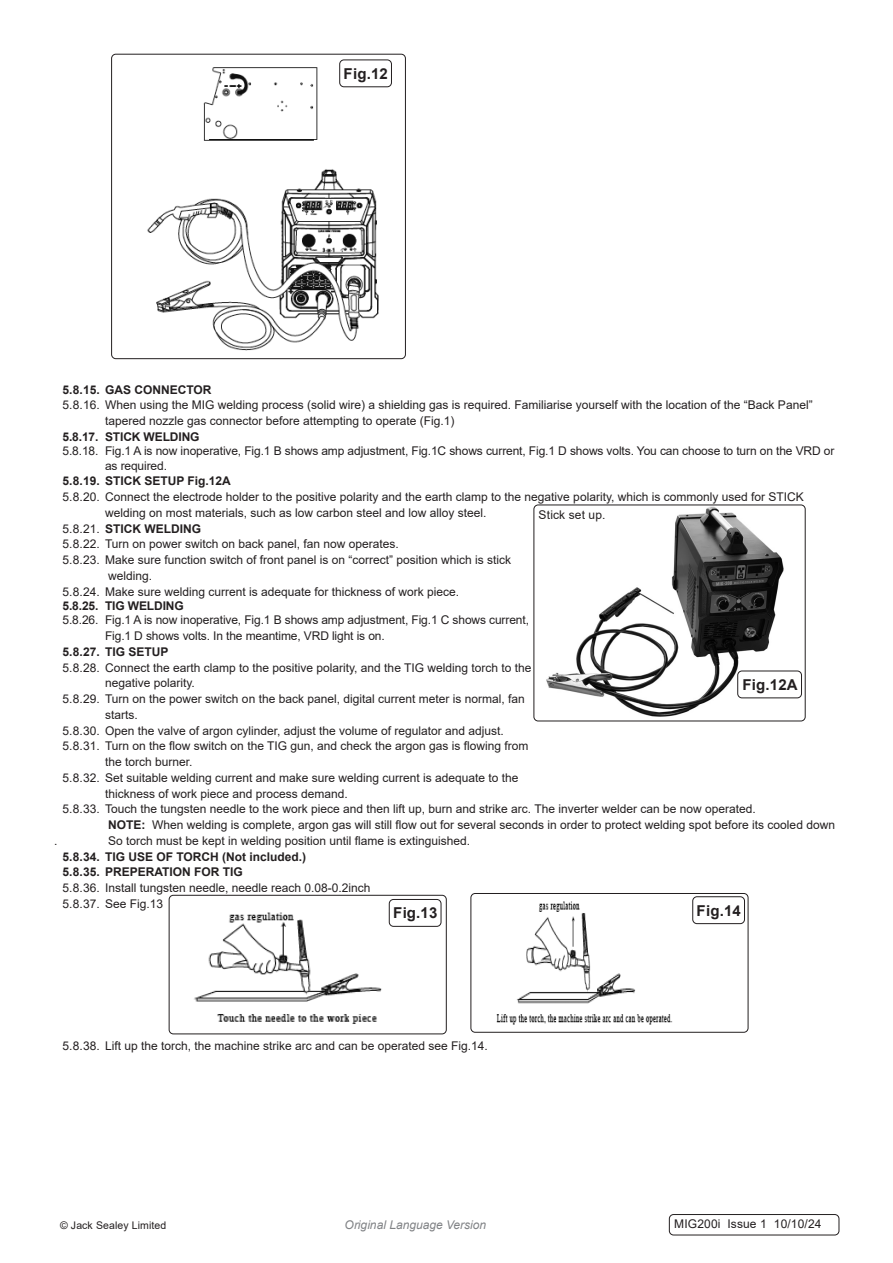
<style>
.page{position:relative;width:893px;height:1263px;background:#fff}
.page>*{position:absolute;margin:0;border:0;box-sizing:border-box;transform-origin:0 0}
.Body{font:700 15px "Arial";letter-spacing:.01em;color:#231f20}
.Body-2{font:12px/15.8px "Arial";color:#231f20}
.t1{font:700 12px "Arial";color:#231f20}
.t2{font:italic 12px "Arial";color:#808285}
.Body__Footer{font:12px "Arial";letter-spacing:.01em;color:#231f20}
.Body__Justified__7pt{font:10.5px "Arial";letter-spacing:.01em;color:#231f20}
.s1{font-weight:400}
.s2{font-weight:700}
</style>
<div class="page">
<div style="left:669px;top:1214px;width:170px;height:21px;border:1px solid #231f20;border-radius:4px"></div>
<img style="left:546px;top:507px;width:256px;height:210px">
<div style="left:534px;top:505px;width:271px;height:216px;border:1px solid #231f20;border-radius:4px"></div>
<div style="left:692px;top:896px;width:53px;height:28px;border:1px solid #231f20;border-radius:4px"></div>
<img style="left:169px;top:896px;width:222px;height:138px">
<div style="left:169px;top:895px;width:277px;height:139px;border:1px solid #231f20;border-radius:4px"></div>
<div style="left:389px;top:899px;width:52px;height:28px;border:1px solid #231f20;border-radius:4px"></div>
<img style="left:471px;top:893px;width:202px;height:139px">
<div style="left:471px;top:893px;width:277px;height:139px;border:1px solid #231f20;border-radius:4px"></div>
<img style="left:147px;top:59px;width:245px;height:292px">
<div style="left:111px;top:54px;width:295px;height:305px;border:1px solid #231f20;border-radius:4px"></div>
<div style="left:340px;top:60px;width:51px;height:27px;background:#fff;border-radius:4px"></div>
<div style="left:339px;top:60px;width:53px;height:27px;border:1px solid #231f20;border-radius:4px"></div>
<div style="left:738px;top:671px;width:63px;height:27px;background:#fff;border-radius:4px"></div>
<div style="left:737px;top:671px;width:65px;height:27px;border:1px solid #231f20;border-radius:4px"></div>
<p class="Body" style="left:344px;top:63px;width:46px">Fig.12</p>
<p class="t1" style="left:63px;top:381px;width:150px">5.8.15. GAS CONNECTOR</p>
<p class="Body-2" style="left:105px;top:397px;width:709px;text-indent:-43px">5.8.16. When using the MIG welding process (solid wire) a shielding gas is required. Familiarise yourself with the location of the “Back Panel” tapered nozzle gas connector before attempting to operate (Fig.1)</p>
<p class="t1" style="left:63px;top:428px;width:139px">5.8.17. STICK WELDING</p>
<p class="Body-2" style="left:105px;top:444px;width:731px;line-height:14.4px;text-indent:-43px">5.8.18. Fig.1 A is now inoperative, Fig.1 B shows amp adjustment, Fig.1C shows current, Fig.1 D shows volts. You can choose to turn on the VRD or as required.</p>
<p class="t1" style="left:63px;top:473px;width:170px">5.8.19. STICK SETUP Fig.12A</p>
<p class="Body-2" style="left:105px;top:489px;width:700px;text-indent:-43px">5.8.20. Connect the electrode holder to the positive polarity and the earth clamp to the negative polarity, which is commonly used for STICK welding on most materials, such as low carbon steel and low alloy steel.</p>
<p class="t1" style="left:63px;top:520px;width:140px"><span class="s1">5.8.21.</span> STICK WELDING</p>
<p class="Body-2" style="left:63px;top:536px;width:338px">5.8.22. Turn on power switch on back panel, fan now operates.</p>
<p class="Body-2" style="left:63px;top:552px;width:450px">5.8.23. Make sure function switch of front panel is on “correct” position which is stick</p>
<p class="Body-2" style="left:108px;top:568px;width:46px">welding.</p>
<p class="Body-2" style="left:63px;top:583px;width:398px">5.8.24. Make sure welding current is adequate for thickness of work piece.</p>
<p class="t1" style="left:63px;top:597px;width:123px">5.8.25. TIG WELDING</p>
<p class="Body-2" style="left:105px;top:612px;width:426px;text-indent:-43px">5.8.26. Fig.1 A is now inoperative, Fig.1 B shows amp adjustment, Fig.1 C shows current,<br>Fig.1 D shows volts. In the meantime, VRD light is on.</p>
<p class="t1" style="left:63px;top:643px;width:107px">5.8.27. TIG SETUP</p>
<p class="Body-2" style="left:105px;top:659px;width:428px;text-indent:-43px">5.8.28. Connect the earth clamp to the positive polarity, and the TIG welding torch to the negative polarity.</p>
<p class="Body-2" style="left:105px;top:691px;width:421px;text-indent:-43px">5.8.29. Turn on the power switch on the back panel, digital current meter is normal, fan starts.</p>
<p class="Body-2" style="left:63px;top:722px;width:443px">5.8.30. Open the valve of argon cylinder, adjust the volume of regulator and adjust.</p>
<p class="Body-2" style="left:105px;top:738px;width:425px;text-indent:-43px">5.8.31. Turn on the flow switch on the TIG gun, and check the argon gas is flowing from the torch burner.</p>
<p class="Body-2" style="left:105px;top:770px;width:415px;text-indent:-43px">5.8.32. Set suitable welding current and make sure welding current is adequate to the thickness of work piece and process demand.</p>
<p class="Body-2" style="left:63px;top:801px;width:695px">5.8.33. Touch the tungsten needle to the work piece and then lift up, burn and strike arc. The inverter welder can be now operated.</p>
<p class="Body-2" style="left:108px;top:817px;width:728px"><span class="s2">NOTE:</span> When welding is complete, argon gas will still flow out for several seconds in order to protect welding spot before its cooled down</p>
<p class="Body-2" style="left:539px;top:507px;width:69px">Stick set up.</p>
<p class="Body" style="left:742px;top:674px;width:57px">Fig.12A</p>
<p class="Body-2" style="left:54px;top:833px;width:5px">.</p>
<p class="Body-2" style="left:108px;top:833px;width:364px">So torch must be kept in welding position until flame is extinguished.</p>
<p class="t1" style="left:63px;top:848px;width:245px">5.8.34. TIG USE OF TORCH (Not included.)</p>
<p class="t1" style="left:63px;top:864px;width:182px">5.8.35. PREPERATION FOR TIG</p>
<p class="Body-2" style="left:63px;top:880px;width:310px">5.8.36. Install tungsten needle, needle reach 0.08-0.2inch</p>
<p class="Body-2" style="left:63px;top:896px;width:102px">5.8.37. See Fig.13</p>
<p class="Body" style="left:393px;top:902px;width:46px">Fig.13</p>
<p class="Body" style="left:697px;top:900px;width:46px">Fig.14</p>
<p class="Body-2" style="left:63px;top:1037px;width:427px">5.8.38. Lift up the torch, the machine strike arc and can be operated see Fig.14.</p>
<p class="Body__Justified__7pt" style="left:60px;top:1218px;width:108px">© Jack Sealey Limited</p>
<p class="t2" style="left:345px;top:1217px;width:143px">Original Language Version</p>
<p class="Body__Footer" style="left:674px;top:1215px;width:149px">MIG200i Issue 1 10/10/24</p>
</div>
